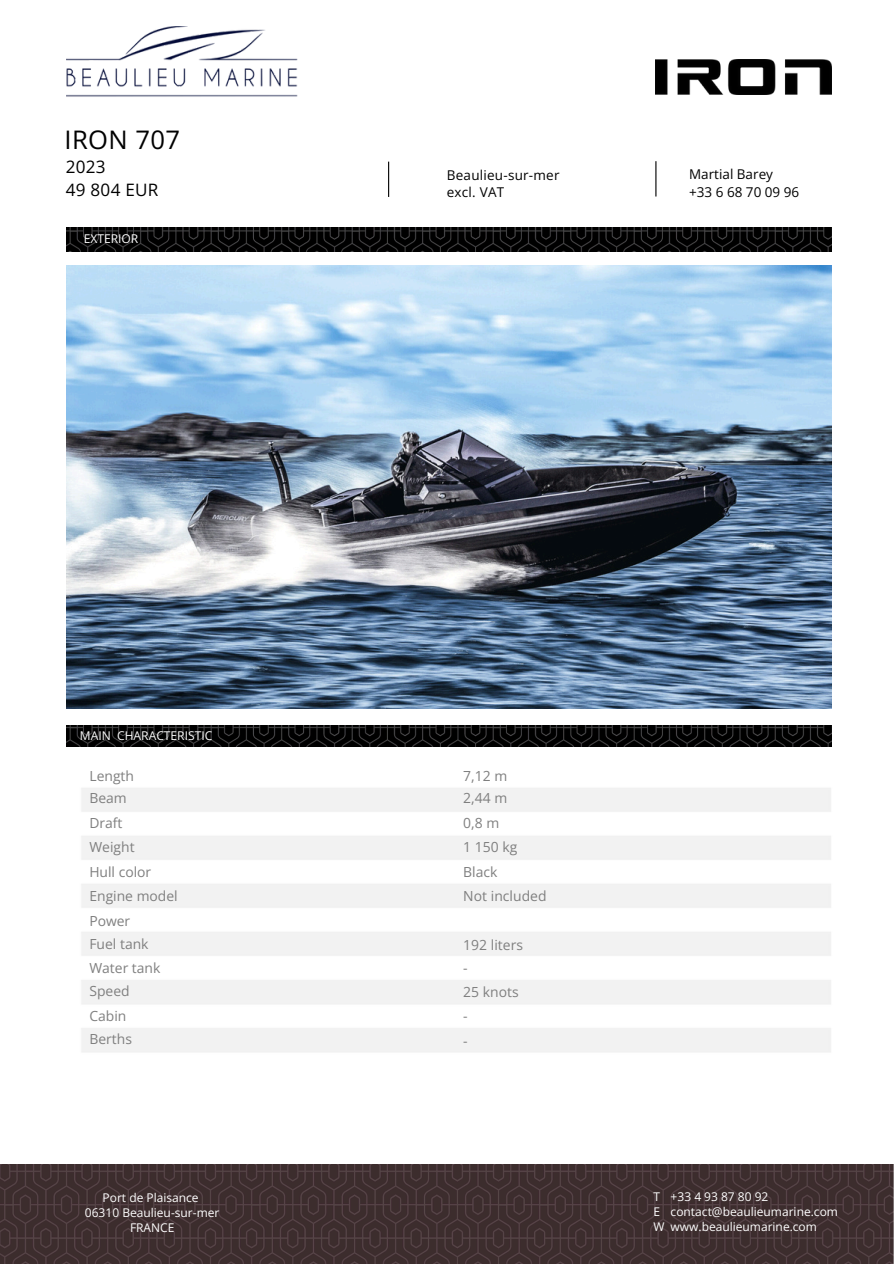
<style>
.page{position:relative;width:894px;height:1264px;background:#fff}
.page>*{position:absolute;margin:0;border:0;box-sizing:border-box;transform-origin:0 0}
.t1{font:25.5px "Open Sans";letter-spacing:.02em;color:#000}
.t2{font:17.1px/22.5px "Open Sans";letter-spacing:.015em;color:#000}
.t3{font:13.95px "Open Sans";color:#7f7f7f}
.t4{font:13.5px/18px "Open Sans";letter-spacing:.015em;color:#000}
.t5{font:12px/15px "Open Sans";color:#fff}
</style>
<div class="page">
<img style="left:67px;top:266px;width:764px;height:442px">
<img style="left:67px;top:228px;width:764px;height:23px">
<img style="left:66px;top:725px;width:764px;height:21px">
<img style="left:0;top:1164px;width:893px;height:99px">
<img style="left:67px;top:26px;width:230px;height:71px">
<hr style="left:388px;top:162px;width:1px;height:35px;background:#000">
<hr style="left:655px;top:161px;width:1px;height:35px;background:#000">
<img style="left:655px;top:60px;width:176px;height:35px">
<p class="t1" style="left:64px;top:121px;width:117px">IRON 707</p>
<p class="t2" style="left:66px;top:155px;width:94px">2023<br>49 804 EUR</p>
<p class="t4" style="left:689px;top:165px;width:111px">Martial Barey +33 6 68 70 09 96</p>
<p class="t4" style="left:446px;top:167px;width:114px;line-height:16.8px">Beaulieu-sur-mer excl. VAT</p>
<h3 class="t5" style="left:84px;top:231px;width:56px">EXTERIOR</h3>
<p class="t5" style="left:80px;top:727px;width:134px">MAIN CHARACTERISTIC</p>
<h3 class="t3" style="left:89px;top:766px;width:46px">Length</h3>
<p class="t3" style="left:463px;top:766px;width:46px">7,12 m</p>
<h3 class="t3" style="left:89px;top:788px;width:39px">Beam</h3>
<h3 class="t3" style="left:89px;top:813px;width:35px">Draft</h3>
<h3 class="t3" style="left:89px;top:837px;width:47px">Weight</h3>
<h3 class="t3" style="left:89px;top:861px;width:63px">Hull color</h3>
<p class="t3" style="left:89px;top:886px;width:90px">Engine model</p>
<h3 class="t3" style="left:89px;top:911px;width:42px">Power</h3>
<h3 class="t3" style="left:89px;top:934px;width:61px">Fuel tank</h3>
<h3 class="t3" style="left:89px;top:957px;width:73px">Water tank</h3>
<h3 class="t3" style="left:89px;top:981px;width:42px">Speed</h3>
<p class="t3" style="left:89px;top:1005px;width:38px">Cabin</p>
<h3 class="t3" style="left:89px;top:1029px;width:44px">Berths</h3>
<h3 class="t3" style="left:463px;top:788px;width:46px">2,44 m</h3>
<h3 class="t3" style="left:463px;top:813px;width:38px">0,8 m</h3>
<p class="t3" style="left:463px;top:837px;width:56px">1 150 kg</p>
<h3 class="t3" style="left:463px;top:862px;width:36px">Black</h3>
<h3 class="t3" style="left:463px;top:886px;width:85px">Not included</h3>
<h3 class="t3" style="left:463px;top:934px;width:61px">192 liters</h3>
<p class="t3" style="left:463px;top:958px;width:6px">-</p>
<p class="t3" style="left:463px;top:982px;width:57px">25 knots</p>
<h3 class="t3" style="left:463px;top:1006px;width:6px">-</h3>
<h3 class="t3" style="left:463px;top:1030px;width:6px">-</h3>
<p class="t5" style="left:103px;top:1190px;width:98px">Port de Plaisance</p>
<h3 class="t5" style="left:85px;top:1205px;width:136px">06310 Beaulieu-sur-mer</h3>
<p class="t5" style="left:130px;top:1220px;width:46px">FRANCE</p>
<p class="t5" style="left:670px;top:1189px;width:99px">+33 4 93 87 80 92</p>
<p class="t5" style="left:670px;top:1204px;width:169px">contact@beaulieumarine.com</p>
<h4 class="t5" style="left:670px;top:1219px;width:148px">www.beaulieumarine.com</h4>
<p class="t5" style="left:653px;top:1189px;width:8px">T<br>E</p>
<p class="t5" style="left:653px;top:1219px;width:13px">W</p>
</div>
